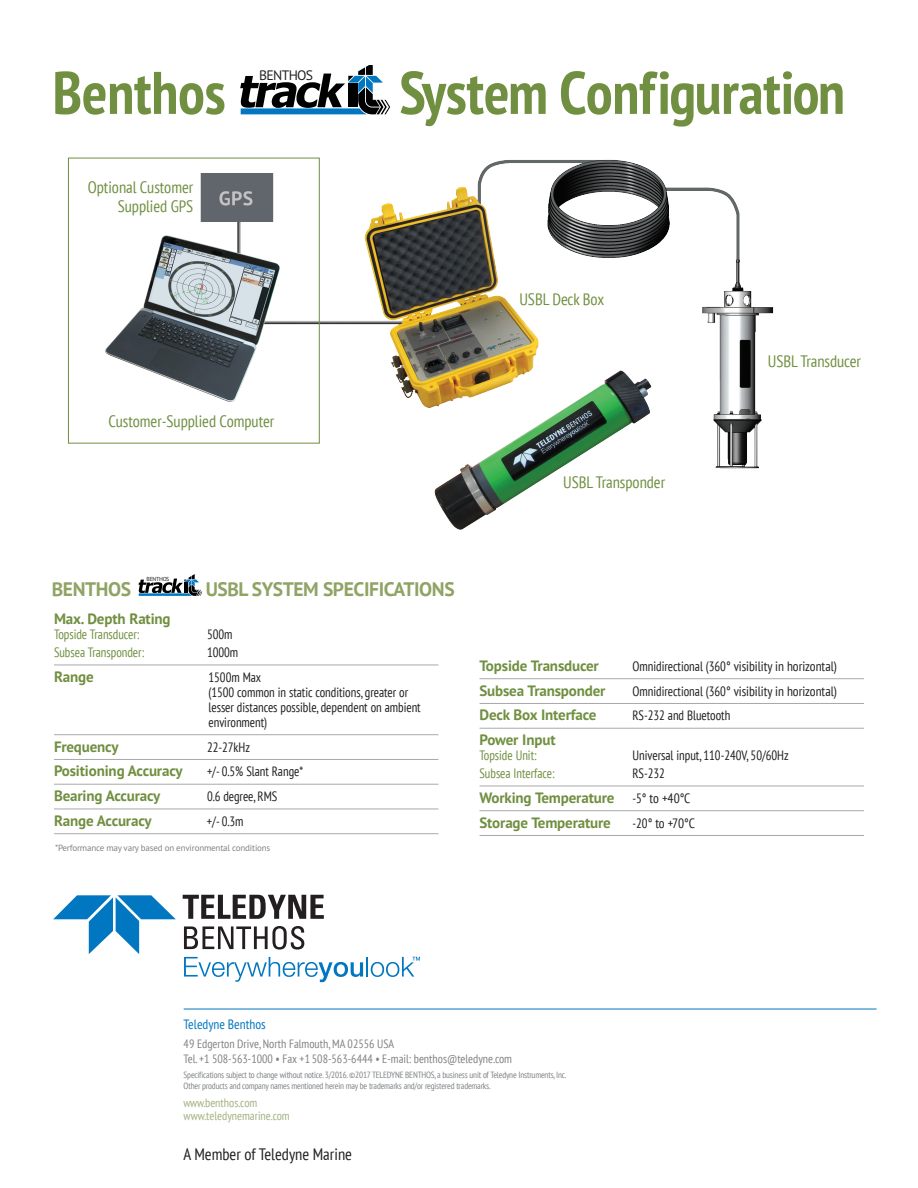
<style>
.page{position:relative;width:918px;height:1188px;background:#fff}
.page>*{position:absolute;margin:0;border:0;box-sizing:border-box;transform-origin:0 0}
.t1{font:700 condensed 60px "PT Sans";letter-spacing:-.005em;color:#708f40}
.t2{font:700 19.5px "PT Sans";letter-spacing:-.02em;color:#8fa365}
.t3{font:condensed 16.5px/19.5px "PT Sans";letter-spacing:-.005em;color:#708f40;text-align:right}
.t4{font:condensed 16.5px "PT Sans";color:#231f20}
.t5{font:700 15px/24.8px "PT Sans Pro";letter-spacing:-.01em;color:#708f40}
.t6{font:700 15px "PT Sans";letter-spacing:-.01em;color:#708f40}
.t7{font:13.65px "PT Sans Pro";letter-spacing:-.045em;color:#231f20}
.t8{font:condensed 13.5px/15px "PT Sans";letter-spacing:-.005em;color:#231f20;scale:.95 1}
.t9{font:condensed 13.5px "PT Sans";letter-spacing:-.005em;color:#708f40;scale:.95 1}
.t10{font:condensed 13.5px "PT Sans Pro";color:#0077c0}
.t11{font:condensed 12px/15.8px "PT Sans";color:#808285}
.t12{font:condensed 12px/13.5px "PT Sans";color:#a2b180}
.t13{font:condensed 9px/10.5px "PT Sans";letter-spacing:-.02em;color:#808285}
.t14{font:9px "PT Sans Pro";letter-spacing:-.02em;color:#808285}
.t15{font:5.85px "PT Sans Pro";letter-spacing:-.045em;color:#231f20}
.s1{font-family:"PT Sans Pro"}
.s2{font-family:"PT Sans";font-weight:400;font-stretch:condensed;font-size:13.5px;color:#231f20}
</style>
<div class="page">
<svg style="left:183px;top:895px;width:141px;height:24px"></svg>
<svg style="left:184px;top:926px;width:120px;height:24px"></svg>
<svg style="left:184px;top:957px;width:179px;height:25px"></svg>
<hr style="left:366px;top:957px;width:2px;height:20px;background:#0077c0">
<svg style="left:371px;top:957px;width:49px;height:20px"></svg>
<svg style="left:53px;top:895px;width:123px;height:59px"></svg>
<hr style="left:184px;top:1009px;width:693px;height:1px;background:#0077c0">
<img style="left:79px;top:157px;width:695px;height:439px">
<svg style="left:139px;top:574px;width:63px;height:22px"></svg>
<hr style="left:54px;top:665px;width:384px;height:1px;background:#a8a9ad">
<hr style="left:54px;top:734px;width:384px;height:1px;background:#a8a9ad">
<hr style="left:54px;top:759px;width:384px;height:1px;background:#a8a9ad">
<hr style="left:54px;top:784px;width:384px;height:1px;background:#a8a9ad">
<hr style="left:54px;top:809px;width:384px;height:1px;background:#a8a9ad">
<hr style="left:54px;top:833px;width:384px;height:1px;background:#a8a9ad">
<hr style="left:480px;top:678px;width:384px;height:1px;background:#a8a9ad">
<hr style="left:480px;top:703px;width:384px;height:1px;background:#a8a9ad">
<hr style="left:480px;top:728px;width:384px;height:1px;background:#a8a9ad">
<hr style="left:480px;top:786px;width:384px;height:1px;background:#a8a9ad">
<hr style="left:480px;top:810px;width:384px;height:1px;background:#a8a9ad">
<hr style="left:480px;top:835px;width:384px;height:1px;background:#a8a9ad">
<svg style="left:240px;top:65px;width:150px;height:49px"></svg>
<div style="left:68px;top:158px;width:252px;height:286px;border:1px solid #708f40"></div>
<h1 class="t1" style="left:53px;top:53px;width:175px">Benthos</h1>
<p class="t7" style="left:259px;top:66px;width:55px">BENTHOS</p>
<h1 class="t1" style="left:399px;top:53px;width:447px">System Configuration</h1>
<p class="t3" style="left:88px;top:177px;width:107px">Optional Customer<br>Supplied GPS</p>
<p class="t3" style="left:109px;top:411px;width:167px">Customer-Supplied Computer</p>
<p class="t3" style="left:519px;top:289px;width:86px">USBL Deck Box</p>
<p class="t3" style="left:563px;top:472px;width:103px">USBL Transponder</p>
<p class="t3" style="left:768px;top:351px;width:95px">USBL Transducer</p>
<h2 class="t2" style="left:52px;top:576px;width:81px">BENTHOS</h2>
<p class="t15" style="left:147px;top:576px;width:24px">BENTHOS</p>
<h2 class="t2" style="left:206px;top:576px;width:251px">USBL SYSTEM SPECIFICATIONS</h2>
<p class="t6" style="left:54px;top:609px;width:118px">Max. Dep<span class="s1">th Rati</span>ng</p>
<p class="t9" style="left:54px;top:626px;width:91px">Topside Transducer:</p>
<p class="t8" style="left:207px;top:627px;width:28px">500m</p>
<p class="t9" style="left:54px;top:644px;width:96px">Subsea Transponder:</p>
<p class="t8" style="left:207px;top:645px;width:34px">1000m</p>
<p class="t5" style="left:54px;top:664px;width:41px">Range</p>
<p class="t8" style="left:208px;top:669px;width:225px">1500m Max<br>(1500 common in static conditions, greater or lesser distances possible, dependent on ambient environment)</p>
<p class="t5" style="left:54px;top:734px;width:66px">Frequency</p>
<p class="t8" style="left:207px;top:739px;width:47px">22-27kHz</p>
<p class="t5" style="left:54px;top:758px;width:130px">Positioning Accuracy</p>
<p class="t8" style="left:207px;top:764px;width:103px">+/- 0.5% Slant Range*</p>
<p class="t5" style="left:54px;top:783px;width:108px">Bearing Accuracy</p>
<p class="t8" style="left:207px;top:789px;width:76px">0.6 degree, RMS</p>
<p class="t5" style="left:54px;top:808px;width:99px">Range Accuracy</p>
<p class="t8" style="left:207px;top:813px;width:40px">+/- 0.3m</p>
<p class="t14" style="left:55px;top:842px;width:217px">*Performance may vary based on environmental conditions</p>
<p class="t5" style="left:480px;top:653px;width:121px">Topside Transducer</p>
<p class="t8" style="left:633px;top:658px;width:217px">Omnidirectional (360° visibility in horizontal)</p>
<p class="t5" style="left:480px;top:678px;width:127px">Subsea Transponder</p>
<p class="t8" style="left:633px;top:683px;width:217px">Omnidirectional (360° visibility in horizontal)</p>
<p class="t5" style="left:480px;top:702px;width:119px">Deck Box Interface</p>
<p class="t8" style="left:633px;top:708px;width:104px">RS-232 and Bluetooth</p>
<p class="t5" style="left:480px;top:727px;width:78px">Power Input</p>
<p class="t9" style="left:480px;top:747px;width:62px">Topside Unit:</p>
<p class="t8" style="left:633px;top:748px;width:166px">Universal input, 110-240V, 50/60Hz</p>
<p class="t9" style="left:480px;top:765px;width:81px">Subsea Interface:</p>
<p class="t8" style="left:633px;top:766px;width:36px">RS-232</p>
<p class="t5" style="left:480px;top:785px;width:212px">Working Temperature <span class="s2">-5° to +40°C<br></span>Storage Temperature</p>
<p class="t8" style="left:633px;top:815px;width:67px">-20° to +70°C</p>
<p class="t10" style="left:184px;top:1015px;width:84px">Teledyne Benthos</p>
<p class="t11" style="left:184px;top:1035px;width:330px">49 Edgerton Drive, North Falmouth, MA 02556 USA<br>Tel. +1 508-563-1000 • Fax +1 508-563-6444 • E-mail: benthos@teledyne.com</p>
<p class="t13" style="left:184px;top:1070px;width:384px">Specifications subject to change without notice. 3/2016. ©2017 TELEDYNE BENTHOS, a business unit of Teledyne Instruments, Inc.<br>Other products and company names mentioned herein may be trademarks and/or registered trademarks.</p>
<p class="t12" style="left:184px;top:1096px;width:108px">www.benthos.com www.teledynemarine.com</p>
<p class="t4" style="left:184px;top:1143px;width:170px">A Member of Teledyne Marine</p>
</div>
